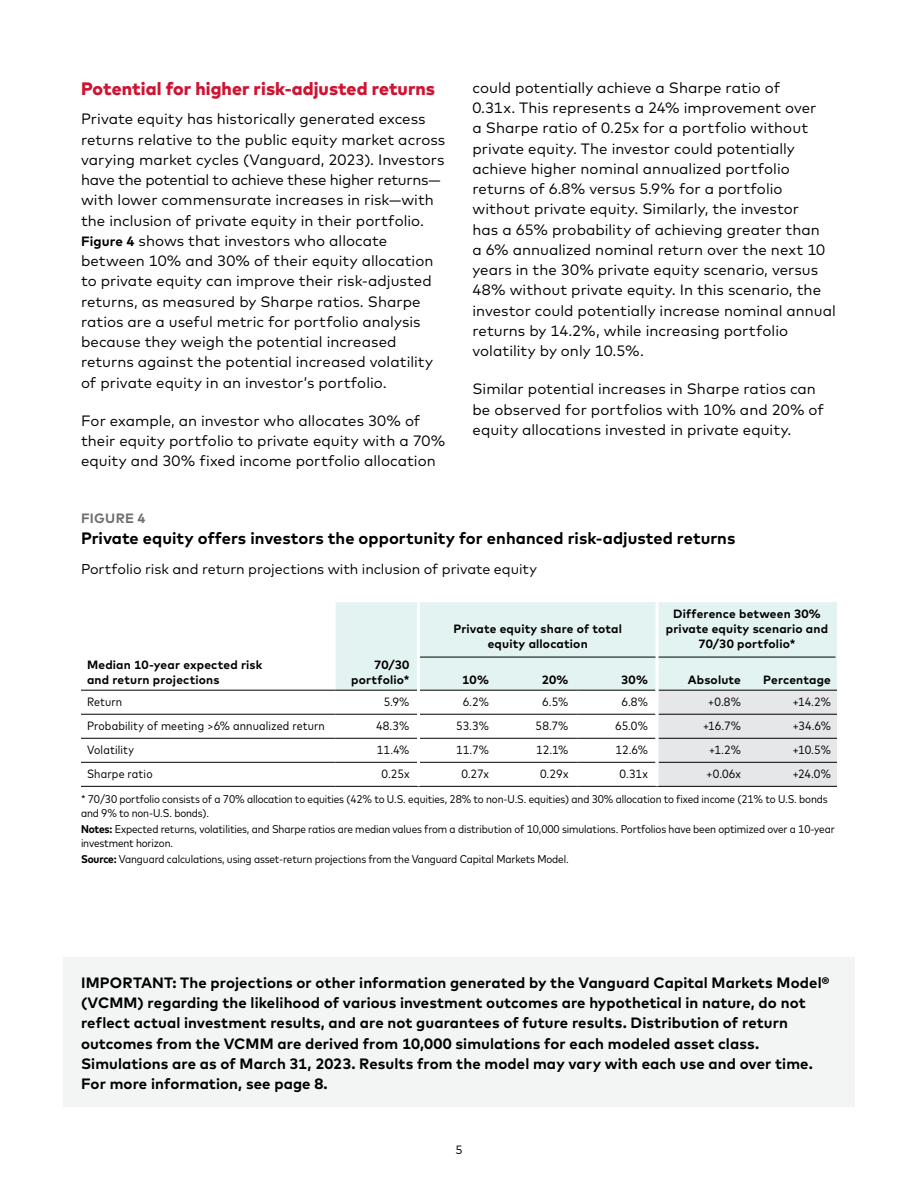
<style>
.page{position:relative;width:918px;height:1188px;background:#fff}
.page>*{position:absolute;margin:0;border:0;box-sizing:border-box;transform-origin:0 0}
.t1{font:800 18px "Mark Pro";letter-spacing:.005em;color:#ce1432}
.t2{font:700 16.5px "Mark Pro";color:#000}
.t3{font:15px/20.2px "Mark Pro";color:#000}
.t4{font:700 15px/20.2px "Mark Pro";letter-spacing:.005em;color:#000}
.t5{font:14.25px "Mark Pro";letter-spacing:-.005em;color:#000}
.t6{font:700 13.5px "Mark Pro";letter-spacing:.02em;color:#6d6e71}
.t7{font:condensed 12px "Mark Pro";letter-spacing:.01em;color:#000}
.t8{font:700 12px/15px "Mark Pro";letter-spacing:.015em;color:#000;text-align:center}
.t9{font:12px "Mark Pro";color:#000}
.t10{font:condensed 11.25px/13.5px "Mark Pro";letter-spacing:-.01em;color:#000}
.s1{font-weight:700;font-size:13.5px}
.s2{font-weight:700}
</style>
<div class="page">
<div style="left:336px;top:602px;width:501px;height:88px;background:#e3f3f1"></div>
<div style="left:658px;top:691px;width:179px;height:95px;background:#e6e7e8"></div>
<hr style="left:81px;top:690px;width:255px;height:1px;background:#000">
<hr style="left:336px;top:690px;width:81px;height:1px;background:#000">
<hr style="left:420px;top:690px;width:78px;height:1px;background:#000">
<hr style="left:498px;top:690px;width:80px;height:1px;background:#000">
<hr style="left:578px;top:690px;width:78px;height:1px;background:#000">
<hr style="left:658px;top:690px;width:89px;height:1px;background:#000">
<hr style="left:747px;top:690px;width:90px;height:1px;background:#000">
<hr style="left:81px;top:714px;width:255px;height:1px;background:#000">
<hr style="left:336px;top:714px;width:81px;height:1px;background:#000">
<hr style="left:420px;top:714px;width:78px;height:1px;background:#000">
<hr style="left:498px;top:714px;width:80px;height:1px;background:#000">
<hr style="left:578px;top:714px;width:78px;height:1px;background:#000">
<hr style="left:658px;top:714px;width:89px;height:1px;background:#000">
<hr style="left:747px;top:714px;width:90px;height:1px;background:#000">
<hr style="left:81px;top:738px;width:255px;height:1px;background:#000">
<hr style="left:336px;top:738px;width:81px;height:1px;background:#000">
<hr style="left:420px;top:738px;width:78px;height:1px;background:#000">
<hr style="left:498px;top:738px;width:80px;height:1px;background:#000">
<hr style="left:578px;top:738px;width:78px;height:1px;background:#000">
<hr style="left:658px;top:738px;width:89px;height:1px;background:#000">
<hr style="left:747px;top:738px;width:90px;height:1px;background:#000">
<hr style="left:81px;top:762px;width:255px;height:1px;background:#000">
<hr style="left:336px;top:762px;width:81px;height:1px;background:#000">
<hr style="left:420px;top:762px;width:78px;height:1px;background:#000">
<hr style="left:498px;top:762px;width:80px;height:1px;background:#000">
<hr style="left:578px;top:762px;width:78px;height:1px;background:#000">
<hr style="left:658px;top:762px;width:89px;height:1px;background:#000">
<hr style="left:747px;top:762px;width:90px;height:1px;background:#000">
<hr style="left:81px;top:786px;width:255px;height:1px;background:#000">
<hr style="left:336px;top:786px;width:83px;height:1px;background:#000">
<hr style="left:418px;top:786px;width:80px;height:1px;background:#000">
<hr style="left:498px;top:786px;width:80px;height:1px;background:#000">
<hr style="left:578px;top:786px;width:79px;height:1px;background:#000">
<hr style="left:657px;top:786px;width:90px;height:1px;background:#000">
<hr style="left:747px;top:786px;width:90px;height:1px;background:#000">
<hr style="left:656px;top:602px;width:2px;height:52px;background:#fff">
<hr style="left:656px;top:654px;width:2px;height:36px;background:#fff">
<hr style="left:417px;top:602px;width:3px;height:52px;background:#fff">
<hr style="left:417px;top:654px;width:3px;height:36px;background:#fff">
<hr style="left:420px;top:657px;width:236px;height:1px;background:#000">
<hr style="left:658px;top:657px;width:178px;height:1px;background:#000">
<div style="left:63px;top:958px;width:792px;height:149px;background:#f3f4f4"></div>
<p class="t1" style="left:81px;top:75px;width:356px">Potential for higher risk-adjusted returns</p>
<p class="t3" style="left:81px;top:108px;width:366px">Private equity has historically generated excess returns relative to the public equity market across varying market cycles (Vanguard, 2023). Investors have the potential to achieve these higher returns— with lower commensurate increases in risk—with the inclusion of private equity in their portfolio.<br><span class="s1">Figure 4</span> shows that investors who allocate between 10% and 30% of their equity allocation to private equity can improve their risk-adjusted returns, as measured by Sharpe ratios. Sharpe ratios are a useful metric for portfolio analysis because they weigh the potential increased returns against the potential increased volatility of private equity in an investor’s portfolio.</p>
<p class="t3" style="left:81px;top:409px;width:366px">For example, an investor who allocates 30% of their equity portfolio to private equity with a 70% equity and 30% fixed income portfolio allocation</p>
<p class="t3" style="left:472px;top:76px;width:365px">could potentially achieve a Sharpe ratio of<br>0.31x. This represents a 24% improvement over<br>a Sharpe ratio of 0.25x for a portfolio without private equity. The investor could potentially achieve higher nominal annualized portfolio returns of 6.8% versus 5.9% for a portfolio without private equity. Similarly, the investor<br>has a 65% probability of achieving greater than<br>a 6% annualized nominal return over the next 10 years in the 30% private equity scenario, versus 48% without private equity. In this scenario, the investor could potentially increase nominal annual returns by 14.2%, while increasing portfolio volatility by only 10.5%.</p>
<p class="t3" style="left:472px;top:378px;width:353px">Similar potential increases in Sharpe ratios can be observed for portfolios with 10% and 20% of equity allocations invested in private equity.</p>
<p class="t6" style="left:81px;top:508px;width:66px">FIGURE 4</p>
<p class="t2" style="left:81px;top:525px;width:656px">Private equity offers investors the opportunity for enhanced risk-adjusted returns</p>
<p class="t5" style="left:81px;top:558px;width:457px">Portfolio risk and return projections with inclusion of private equity</p>
<p class="t8" style="left:87px;top:656px;width:177px;text-align:left">Median 10-year expected risk and return projections</p>
<p class="t8" style="left:351px;top:656px;width:60px;text-align:right">70/30 portfolio*</p>
<p class="t8" style="left:453px;top:620px;width:170px">Private equity share of total equity allocation</p>
<p class="t8" style="left:666px;top:605px;width:164px">Difference between 30% private equity scenario and<br>70/30 portfolio*</p>
<p class="t8" style="left:462px;top:671px;width:28px">10%</p>
<p class="t8" style="left:542px;top:671px;width:28px">20%</p>
<p class="t8" style="left:621px;top:671px;width:28px">30%</p>
<p class="t8" style="left:688px;top:671px;width:55px">Absolute</p>
<p class="t8" style="left:763px;top:671px;width:69px">Percentage</p>
<p class="t7" style="left:87px;top:693px;width:37px">Return</p>
<p class="t7" style="left:384px;top:693px;width:27px">5.9%</p>
<p class="t7" style="left:463px;top:693px;width:28px">6.2%</p>
<p class="t7" style="left:542px;top:693px;width:28px">6.5%</p>
<p class="t7" style="left:622px;top:693px;width:28px">6.8%</p>
<p class="t7" style="left:708px;top:693px;width:35px">+0.8%</p>
<p class="t7" style="left:792px;top:693px;width:40px">+14.2%</p>
<p class="t7" style="left:87px;top:717px;width:239px">Probability of meeting &gt;6% annualized return</p>
<p class="t7" style="left:376px;top:717px;width:35px">48.3%</p>
<p class="t7" style="left:456px;top:717px;width:34px">53.3%</p>
<p class="t7" style="left:536px;top:717px;width:34px">58.7%</p>
<p class="t7" style="left:615px;top:717px;width:34px">65.0%</p>
<p class="t7" style="left:703px;top:717px;width:40px">+16.7%</p>
<p class="t7" style="left:793px;top:717px;width:40px">+34.6%</p>
<p class="t7" style="left:87px;top:741px;width:49px">Volatility</p>
<p class="t7" style="left:377px;top:741px;width:34px">11.4%</p>
<p class="t7" style="left:456px;top:741px;width:34px">11.7%</p>
<p class="t7" style="left:536px;top:741px;width:34px">12.1%</p>
<p class="t7" style="left:616px;top:741px;width:34px">12.6%</p>
<p class="t7" style="left:709px;top:741px;width:34px">+1.2%</p>
<p class="t7" style="left:793px;top:741px;width:40px">+10.5%</p>
<p class="t7" style="left:87px;top:765px;width:67px">Sharpe ratio</p>
<p class="t7" style="left:382px;top:765px;width:29px">0.25x</p>
<p class="t7" style="left:461px;top:765px;width:29px">0.27x</p>
<p class="t7" style="left:540px;top:765px;width:30px">0.29x</p>
<p class="t7" style="left:620px;top:765px;width:30px">0.31x</p>
<p class="t7" style="left:706px;top:765px;width:36px">+0.06x</p>
<p class="t7" style="left:792px;top:765px;width:40px">+24.0%</p>
<p class="t10" style="left:81px;top:791px;width:748px">* 70/30 portfolio consists of a 70% allocation to equities (42% to U.S. equities, 28% to non-U.S. equities) and 30% allocation to fixed income (21% to U.S. bonds and 9% to non-U.S. bonds).</p>
<p class="t10" style="left:81px;top:821px;width:755px"><span class="s2">Notes:</span> Expected returns, volatilities, and Sharpe ratios are median values from a distribution of 10,000 simulations. Portfolios have been optimized over a 10-year investment horizon.</p>
<p class="t10" style="left:81px;top:851px;width:489px"><span class="s2">Source:</span> Vanguard calculations, using asset-return projections from the Vanguard Capital Markets Model.</p>
<p class="t4" style="left:81px;top:971px;width:750px">IMPORTANT: The projections or other information generated by the Vanguard Capital Markets Model® (VCMM) regarding the likelihood of various investment outcomes are hypothetical in nature, do not reflect actual investment results, and are not guarantees of future results. Distribution of return outcomes from the VCMM are derived from 10,000 simulations for each modeled asset class.<br>Simulations are as of March 31, 2023. Results from the model may vary with each use and over time.<br>For more information, see page 8.</p>
<p class="t9" style="left:455px;top:1141px;width:9px">5</p>
</div>
